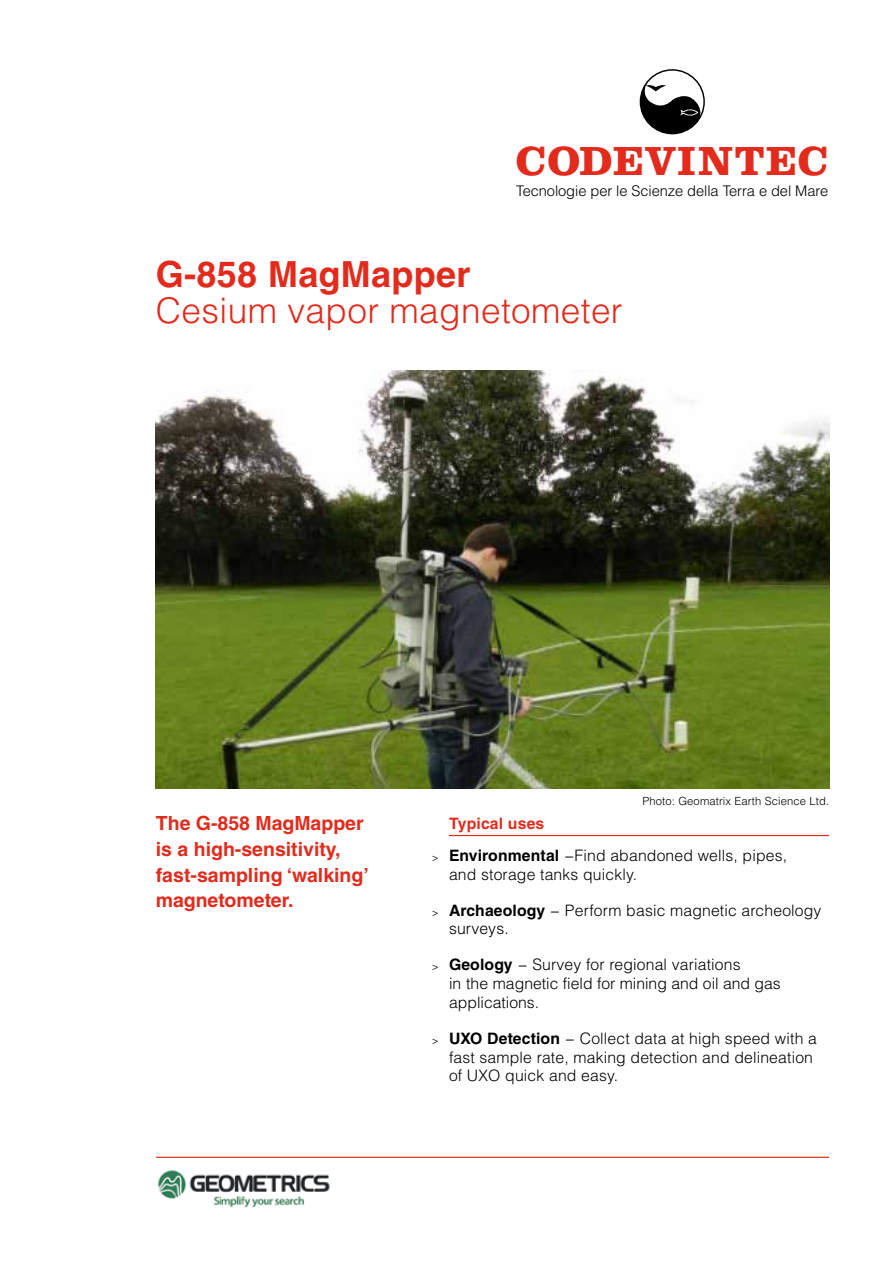
<style>
.page{position:relative;width:893px;height:1263px;background:#fff}
.page>*{position:absolute;margin:0;border:0;box-sizing:border-box;transform-origin:0 0}
.t1{font:700 42.15px "Clarendon LT Std";letter-spacing:.03em;color:#e22b1c}
.t2{font:700 36px "Helvetica LT Std";letter-spacing:.01em;color:#e22b1c}
.t3{font:300 35.25px "Helvetica LT Std";letter-spacing:.01em;color:#e22b1c}
.t4{font:700 19.5px/25.5px "Helvetica LT Std";color:#e22b1c}
.t5{font:300 15.75px/18.8px "Helvetica LT Std";letter-spacing:.01em;color:#000}
.t6{font:300 14.7px "Helvetica LT Std";letter-spacing:-.005em;color:#000}
.t7{font:300 11.25px "Helvetica LT Std";letter-spacing:.01em;color:#000}
.s1{font-weight:700;color:#e22b1c}
.s2{font-size:10.5px}
.s3{font-weight:700}
</style>
<div class="page">
<img style="left:156px;top:371px;width:673px;height:418px">
<svg style="left:640px;top:70px;width:64px;height:64px"></svg>
<div style="left:640px;top:69px;width:65px;height:65px;border:1px solid #000;border-radius:50%"></div>
<hr style="left:156px;top:1157px;width:673px;height:1px;background:#e22b1c">
<img style="left:158px;top:1170px;width:172px;height:38px">
<hr style="left:449px;top:835px;width:380px;height:1px;background:#e22b1c">
<h1 class="t1" style="left:516px;top:136px;width:314px">CODEVINTEC</h1>
<p class="t6" style="left:516px;top:181px;width:313px">Tecnologie per le Scienze della Terra e del Mare</p>
<h2 class="t2" style="left:156px;top:252px;width:316px">G-858 MagMapper</h2>
<h3 class="t3" style="left:156px;top:288px;width:468px">Cesium vapor magnetometer</h3>
<p class="t7" style="left:643px;top:793px;width:188px">Photo: Geomatrix Earth Science Ltd.</p>
<p class="t4" style="left:156px;top:810px;width:214px">The G-858 MagMapper is a high-sensitivity, fast-sampling ‘walking’ magnetometer.</p>
<p class="t5" style="left:432px;top:808px;width:357px;line-height:31.5px;text-indent:17px"><span class="s1">Typical uses<br></span><span class="s2">&gt;</span> <span class="s3">Environmental</span> −Find abandoned wells, pipes,</p>
<p class="t5" style="left:449px;top:864px;width:190px">and storage tanks quickly.</p>
<p class="t5" style="left:449px;top:900px;width:374px;text-indent:-17px"><span class="s2">&gt;</span> <span class="s3">Archaeology</span> − Perform basic magnetic archeology surveys.</p>
<p class="t5" style="left:449px;top:955px;width:333px;text-indent:-17px"><span class="s2">&gt;</span> <span class="s3">Geology</span> − Survey for regional variations<br>in the magnetic field for mining and oil and gas applications.</p>
<p class="t5" style="left:449px;top:1029px;width:369px;text-indent:-17px"><span class="s2">&gt;</span> <span class="s3">UXO Detection</span> − Collect data at high speed with a fast sample rate, making detection and delineation of UXO quick and easy.</p>
</div>
